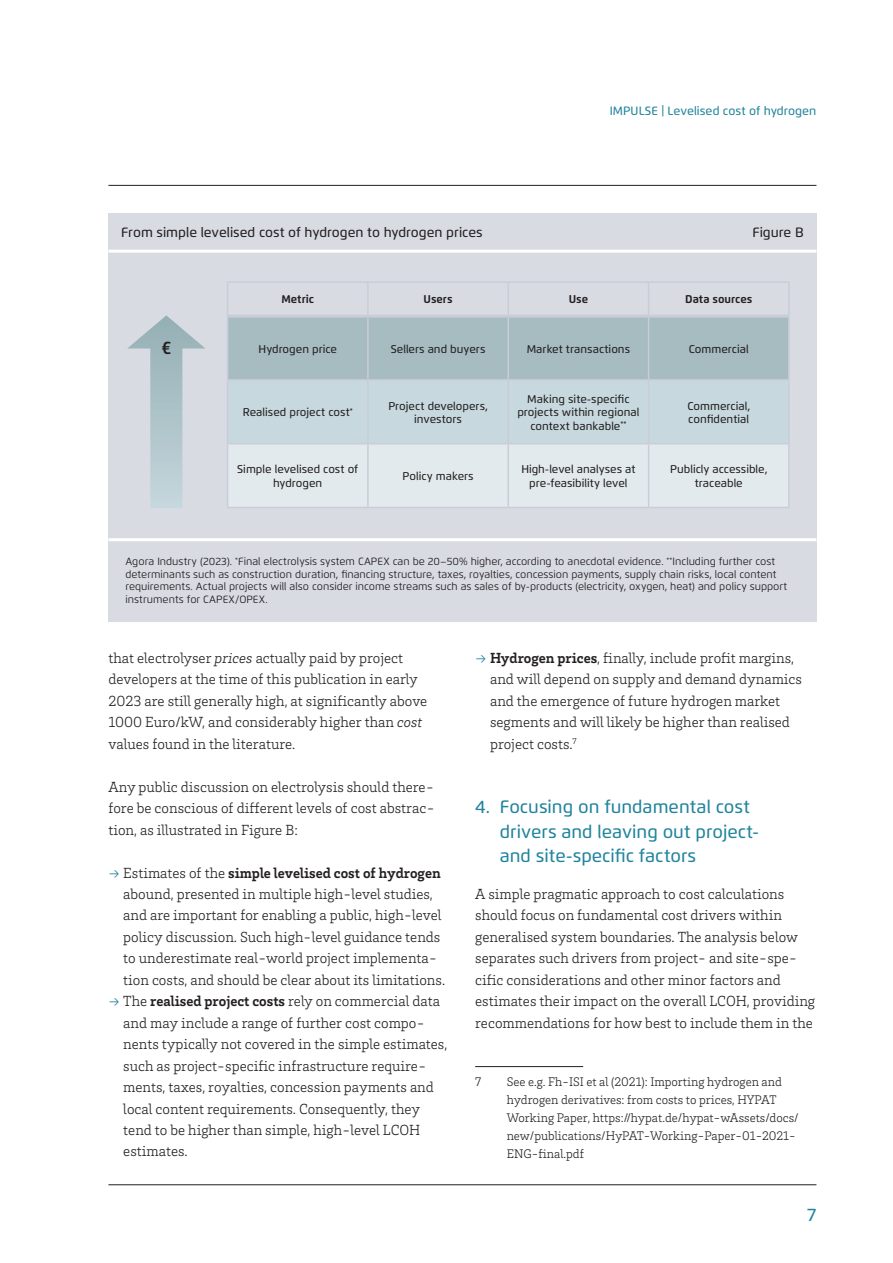
<style>
.page{position:relative;width:893px;height:1263px;background:#fff}
.page>*{position:absolute;margin:0;border:0;box-sizing:border-box;transform-origin:0 0}
.Body_Head_2_ohne_Nummerierung{font:500 18px/24.5px "Flexo";color:#21849d}
.t1{font:600 18px "Flexo";color:#231f20}
.Bodytext{font:300 15px/21.5px "Brix Slab";color:#231f20}
.t2{font:500 13.5px "Flexo";color:#231f20}
.Body_Fussnote{font:300 12.75px/18px "Brix Slab";color:#231f20}
.t3{font:500 12px "Flexo";letter-spacing:.005em;color:#21849d}
.t4{font:500 11.25px/13.5px "Flexo";color:#231f20;text-align:center}
.t5{font:700 11.25px "Flexo";color:#231f20}
.t6{font:10.5px/12.6px "Flexo";color:#231f20}
.s1{font-style:italic}
.s2{color:#21849d}
.s3{font-weight:700}
</style>
<div class="page">
<hr style="left:108px;top:1184px;width:708px;height:1px;background:#231f20">
<hr style="left:108px;top:185px;width:708px;height:1px;background:#231f20">
<hr style="left:475px;top:1066px;width:108px;height:1px;background:#231f20">
<div style="left:108px;top:214px;width:708px;height:408px;background:#d9dbe3"></div>
<hr style="left:108px;top:250px;width:708px;height:3px;background:#fff">
<hr style="left:108px;top:538px;width:708px;height:3px;background:#fff">
<svg style="left:228px;top:318px;width:560px;height:188px"></svg>
<hr style="left:788px;top:282px;width:2px;height:34px;background:#caccd7">
<hr style="left:788px;top:316px;width:2px;height:63px;background:#caccd7">
<hr style="left:788px;top:381px;width:2px;height:62px;background:#caccd7">
<hr style="left:788px;top:444px;width:2px;height:63px;background:#caccd7">
<hr style="left:228px;top:315px;width:139px;height:3px;background:#caccd7">
<hr style="left:369px;top:315px;width:138px;height:3px;background:#caccd7">
<hr style="left:509px;top:315px;width:139px;height:3px;background:#caccd7">
<hr style="left:649px;top:315px;width:139px;height:3px;background:#caccd7">
<hr style="left:227px;top:379px;width:141px;height:2px;background:#caccd7">
<hr style="left:368px;top:379px;width:140px;height:2px;background:#caccd7">
<hr style="left:508px;top:379px;width:141px;height:2px;background:#caccd7">
<hr style="left:649px;top:379px;width:141px;height:2px;background:#caccd7">
<hr style="left:227px;top:443px;width:141px;height:1px;background:#caccd7">
<hr style="left:368px;top:443px;width:140px;height:1px;background:#caccd7">
<hr style="left:508px;top:443px;width:141px;height:1px;background:#caccd7">
<hr style="left:649px;top:443px;width:141px;height:1px;background:#caccd7">
<hr style="left:227px;top:507px;width:141px;height:1px;background:#caccd7">
<hr style="left:368px;top:507px;width:140px;height:1px;background:#caccd7">
<hr style="left:508px;top:507px;width:141px;height:1px;background:#caccd7">
<hr style="left:649px;top:507px;width:141px;height:1px;background:#caccd7">
<hr style="left:507px;top:282px;width:2px;height:34px;background:#caccd7">
<hr style="left:648px;top:282px;width:1px;height:34px;background:#caccd7">
<hr style="left:507px;top:316px;width:2px;height:63px;background:#caccd7">
<hr style="left:648px;top:316px;width:1px;height:63px;background:#caccd7">
<hr style="left:507px;top:381px;width:2px;height:62px;background:#caccd7">
<hr style="left:648px;top:381px;width:1px;height:62px;background:#caccd7">
<hr style="left:507px;top:444px;width:2px;height:63px;background:#caccd7">
<hr style="left:648px;top:444px;width:1px;height:63px;background:#caccd7">
<hr style="left:367px;top:282px;width:2px;height:34px;background:#caccd7">
<hr style="left:367px;top:316px;width:2px;height:63px;background:#caccd7">
<hr style="left:367px;top:381px;width:2px;height:62px;background:#caccd7">
<hr style="left:367px;top:444px;width:2px;height:63px;background:#caccd7">
<hr style="left:227px;top:282px;width:1px;height:34px;background:#caccd7">
<hr style="left:227px;top:316px;width:1px;height:63px;background:#caccd7">
<hr style="left:227px;top:381px;width:1px;height:62px;background:#caccd7">
<hr style="left:227px;top:444px;width:1px;height:63px;background:#caccd7">
<hr style="left:227px;top:281px;width:562px;height:2px;background:#caccd7">
<svg style="left:127px;top:315px;width:78px;height:193px"></svg>
<p class="t3" style="left:610px;top:103px;width:208px">IMPULSE | Levelised cost of hydrogen</p>
<p class="t2" style="left:121px;top:224px;width:363px">From simple levelised cost of hydrogen to hydrogen prices</p>
<p class="t2" style="left:752px;top:224px;width:53px">Figure B</p>
<p class="t1" style="left:161px;top:337px;width:12px">€</p>
<p class="t5" style="left:281px;top:292px;width:34px">Metric</p>
<p class="t5" style="left:424px;top:292px;width:31px">Users</p>
<p class="t5" style="left:569px;top:292px;width:21px">Use</p>
<p class="t5" style="left:685px;top:292px;width:69px">Data sources</p>
<p class="t4" style="left:259px;top:342px;width:80px">Hydrogen price</p>
<p class="t4" style="left:391px;top:342px;width:96px">Sellers and buyers</p>
<p class="t4" style="left:527px;top:342px;width:105px">Market transactions</p>
<p class="t4" style="left:689px;top:342px;width:62px">Commercial</p>
<p class="t4" style="left:243px;top:405px;width:112px">Realised project cost<sup>*</sup></p>
<p class="t4" style="left:388px;top:399px;width:101px">Project developers, investors</p>
<p class="t4" style="left:517px;top:392px;width:124px">Making site-specific projects within regional context bankable<sup>**</sup></p>
<p class="t4" style="left:687px;top:399px;width:64px;text-align:left">Commercial, confidential</p>
<p class="t4" style="left:237px;top:463px;width:122px">Simple levelised cost of hydrogen</p>
<p class="t4" style="left:402px;top:469px;width:73px">Policy makers</p>
<p class="t4" style="left:521px;top:463px;width:116px">High-level analyses at pre-feasibility level</p>
<p class="t4" style="left:670px;top:463px;width:99px">Publicly accessible, traceable</p>
<p class="t6" style="left:125px;top:555px;width:663px">Agora Industry (2023). <sup>*</sup>Final electrolysis system CAPEX can be 20–50% higher, according to anecdotal evidence. <sup>**</sup>Including further cost determinants such as construction duration, financing structure, taxes, royalties, concession payments, supply chain risks, local content requirements. Actual projects will also consider income streams such as sales of by-products (electricity, oxygen, heat) and policy support instruments for CAPEX/OPEX.</p>
<p class="Bodytext" style="left:108px;top:647px;width:320px">that electrolyser <span class="s1">prices</span> actually paid by project developers at the time of this publication in early 2023 are still generally high, at significantly above 1000 Euro/kW, and considerably higher than <span class="s1">cost </span>values found in the literature.</p>
<p class="Bodytext" style="left:108px;top:775px;width:328px;text-align:justify">Any public discussion on electrolysis should there&shy;fore be conscious of different levels of cost abstrac&shy;tion, as illustrated in Figure B:</p>
<p class="Bodytext" style="left:123px;top:861px;width:323px;text-indent:-15px"><span class="s2">→</span> Estimates of the <span class="s3">simple levelised cost of hydrogen </span>abound, presented in multiple high-level studies, and are important for enabling a public, high-level policy discussion. Such high-level guidance tends to underestimate real-world project implementa&shy;tion costs, and should be clear about its limitations.</p>
<p class="Bodytext" style="left:123px;top:990px;width:326px;text-indent:-15px"><span class="s2">→</span> The <span class="s3">realised project costs</span> rely on commercial data and may include a range of further cost compo&shy;nents typically not covered in the simple estimates, such as project-specific infrastructure require&shy;ments, taxes, royalties, concession payments and local content requirements. Consequently, they tend to be higher than simple, high-level LCOH estimates.</p>
<p class="Bodytext" style="left:490px;top:647px;width:313px;text-indent:-15px"><span class="s2">→</span> <span class="s3">Hydrogen prices</span>, finally, include profit margins, and will depend on supply and demand dynamics and the emergence of future hydrogen market segments and will likely be higher than realised project costs.<sup>7</sup></p>
<p class="Body_Head_2_ohne_Nummerierung" style="left:500px;top:795px;width:261px;text-indent:-25px">4. Focusing on fundamental cost drivers and leaving out project&shy;and site-specific factors</p>
<p class="Bodytext" style="left:475px;top:883px;width:342px">A simple pragmatic approach to cost calculations should focus on fundamental cost drivers within generalised system boundaries. The analysis below separates such drivers from project- and site-spe&shy;cific considerations and other minor factors and estimates their impact on the overall LCOH, providing recommendations for how best to include them in the</p>
<p class="Body_Fussnote" style="left:475px;top:1072px;width:8px">7</p>
<p class="Body_Fussnote" style="left:507px;top:1072px;width:294px">See e.g. Fh-ISI et al (2021): Importing hydrogen and hydrogen derivatives: from costs to prices, HYPAT Working Paper, https://hypat.de/hypat-wAssets/docs/ new/publications/HyPAT-Working-Paper-01-2021- ENG-final.pdf</p>
<p class="Body_Head_2_ohne_Nummerierung" style="left:807px;top:1202px;width:11px">7</p>
</div>
